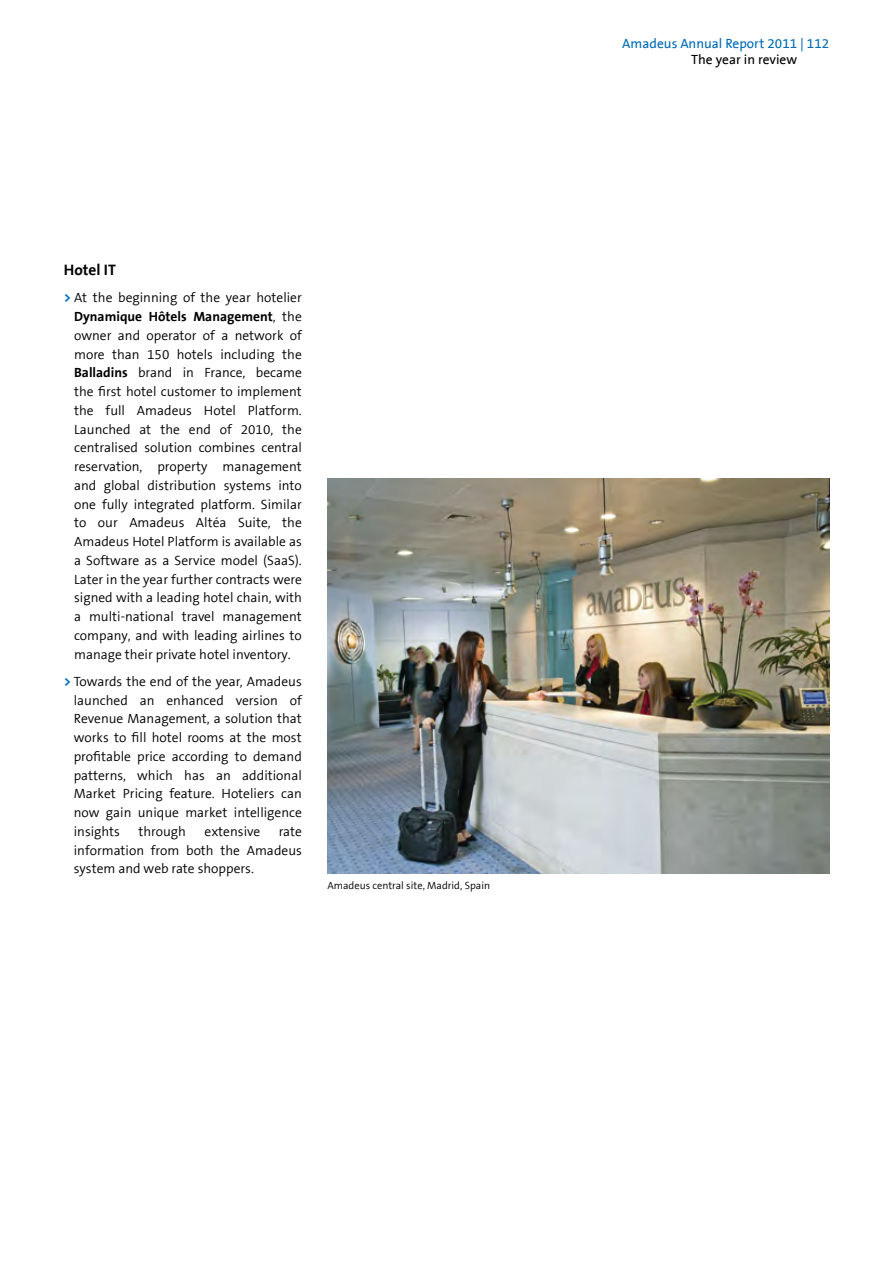
<style>
.page{position:relative;width:893px;height:1263px;background:#fff}
.page>*{position:absolute;margin:0;border:0;box-sizing:border-box;transform-origin:0 0}
.t1{font:700 15.3px "The Sans B7";color:#000}
.t2{font:300 13.5px/18.8px "The Sans B4";color:#000;text-align:justify}
.t3{font:700 13.5px "The Sans B7";color:#000}
.t4{font:13.5px "The Sans B5 Plain";color:#006bb6}
.t5{font:13.5px "The Sans B5 Plain";color:#000}
.t6{font:300 10.5px "The Sans B4";color:#000}
.s1{font-family:"The Sans B7";font-weight:700;color:#006bb6}
.s2{font-family:"The Sans B4";font-weight:300}
.s3{font-family:"The Sans B7";font-weight:700}
</style>
<div class="page">
<img style="left:327px;top:479px;width:502px;height:394px">
<p class="t1" style="left:64px;top:262px;width:54px">Hotel IT</p>
<p class="t2" style="left:64px;top:289px;width:240px"><span class="s1">&gt;</span> At the beginning of the year hotelier</p>
<p class="t3" style="left:74px;top:309px;width:229px">Dynamique Hôtels Management<span class="s2">, the</span></p>
<p class="t2" style="left:74px;top:326px;width:229px">owner and operator of a network of more than 150 hotels including the <span class="s3">Balladins</span> brand in France, became the first hotel customer to implement the full Amadeus Hotel Platform.<br>Launched at the end of 2010, the centralised solution combines central reservation, property management and global distribution systems into one fully integrated platform. Similar to our Amadeus Altéa Suite, the Amadeus Hotel Platform is available as a Software as a Service model (SaaS).<br>Later in the year further contracts were signed with a leading hotel chain, with a multi-national travel management company, and with leading airlines to manage their private hotel inventory.</p>
<p class="t2" style="left:74px;top:672px;width:230px;text-indent:-10px"><span class="s1">&gt;</span> Towards the end of the year, Amadeus launched an enhanced version of Revenue Management, a solution that works to fill hotel rooms at the most profitable price according to demand patterns, which has an additional Market Pricing feature. Hoteliers can now gain unique market intelligence insights</p>
<p class="t2" style="left:138px;top:822px;width:49px">through</p>
<p class="t2" style="left:205px;top:822px;width:57px">extensive</p>
<p class="t2" style="left:74px;top:822px;width:230px;text-indent:205px">rate information from both the Amadeus system and web rate shoppers.</p>
<p class="t6" style="left:327px;top:880px;width:164px">Amadeus central site, Madrid, Spain</p>
<p class="t4" style="left:622px;top:37px;width:208px">Amadeus Annual Report 2011 | 112</p>
<p class="t5" style="left:691px;top:53px;width:107px">The year in review</p>
</div>
